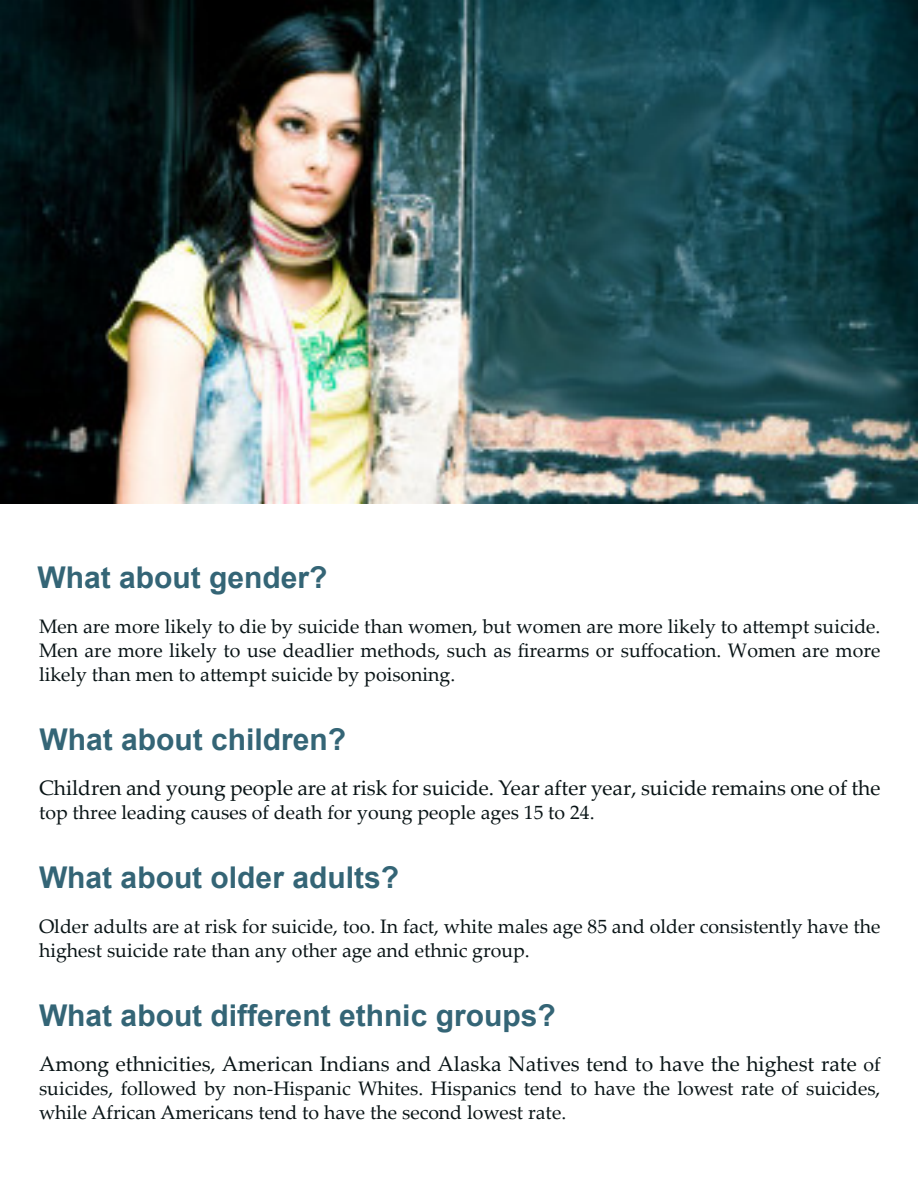
<style>
.page{position:relative;width:918px;height:1188px;background:#fff}
.page>*{position:absolute;margin:0;border:0;box-sizing:border-box;transform-origin:0 0}
.t1{font:700 30px "Arial";color:#346576}
.t2{font:21px "Palatino Linotype";color:#091416}
.t3{font:19.5px/24px "Palatino Linotype";color:#091416}
.s1{font-size:19.5px}
</style>
<div class="page">
<img style="left:1px;top:0;width:917px;height:503px">
<p class="t1" style="left:38px;top:558px;width:292px">What about gender?</p>
<p class="t3" style="left:39px;top:614px;width:843px;text-align:justify">Men are more likely to die by suicide than women, but women are more likely to attempt suicide.<br>Men are more likely to use deadlier methods, such as firearms or suffocation. Women are more likely than men to attempt suicide by poisoning.</p>
<p class="t1" style="left:40px;top:720px;width:308px">What about children?</p>
<p class="t2" style="left:39px;top:773px;width:843px">Children and young people are at risk for suicide. Year after year, suicide remains one of the</p>
<p class="t3" style="left:39px;top:800px;width:557px">top three leading causes of death for young people ages 15 to 24.</p>
<p class="t1" style="left:39px;top:858px;width:362px">What about older adults?</p>
<p class="t3" style="left:39px;top:914px;width:843px">Older adults are at risk for suicide, too. In fact, white males age 85 and older consistently have the highest suicide rate than any other age and ethnic group.</p>
<p class="t1" style="left:39px;top:996px;width:518px">What about different ethnic groups?</p>
<p class="t2" style="left:39px;top:1049px;width:843px">Among ethnicities, American Indians and Alaska Natives tend to have the highest rate <span class="s1">of</span></p>
<p class="t3" style="left:39px;top:1076px;width:843px">suicides, followed by non-Hispanic Whites. Hispanics tend to have the lowest rate of suicides, while African Americans tend to have the second lowest rate.</p>
</div>
